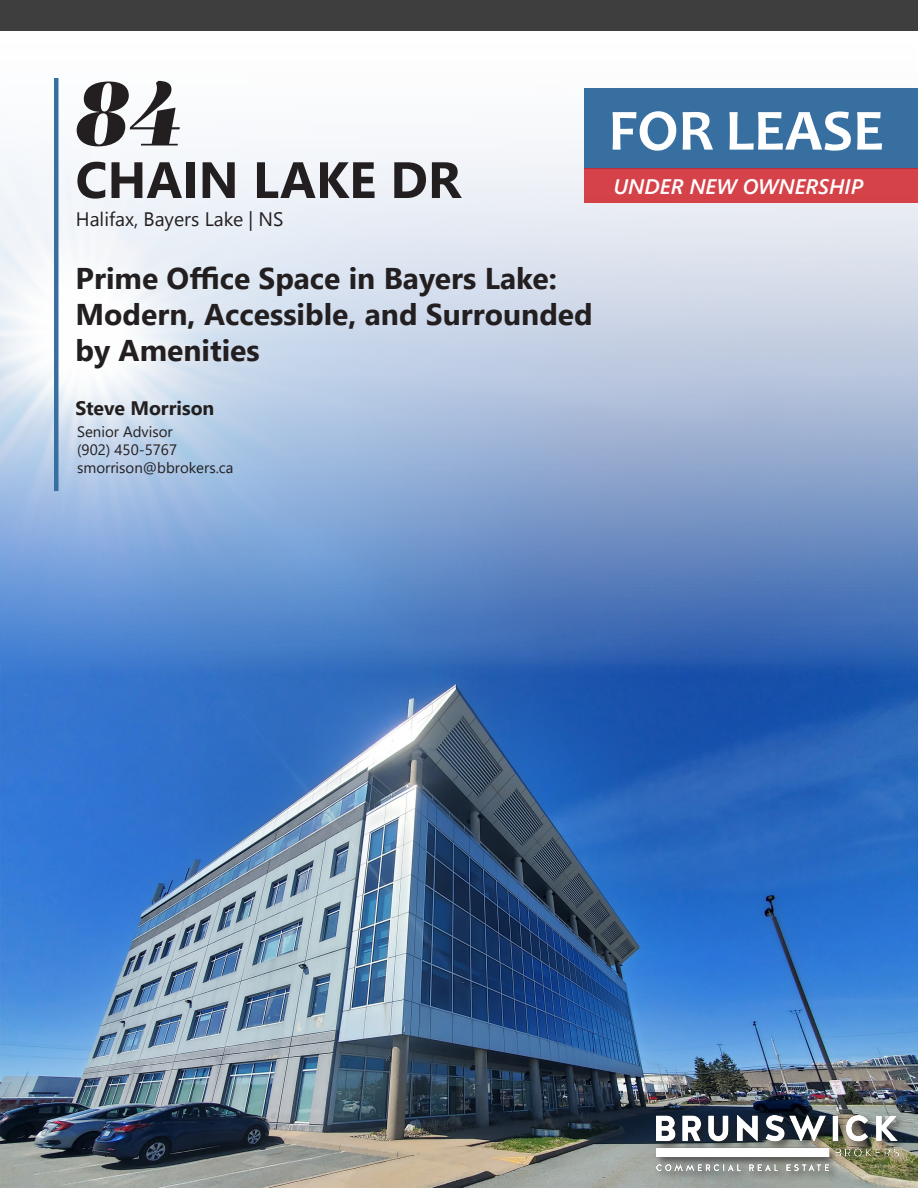
<style>
.page{position:relative;width:918px;height:1188px;background:#fff}
.page>*{position:absolute;margin:0;border:0;box-sizing:border-box;transform-origin:0 0}
.t1{font:italic 90px "Abril Fatface";color:#231f20}
.t2{font:700 58.95px "Candara";color:#fff}
.t3{font:700 51px "Segoe UI";color:#231f20}
.t4{font:700 30px/36px "Segoe UI";color:#231f20}
.t5{font:italic 600 21px "Segoe UI";color:#fff}
.t6{font:19.5px "Segoe UI Historic";color:#231f20}
.t7{font:700 19.5px "Segoe UI";color:#231f20}
.t8{font:15px "Segoe UI";color:#231f20}
</style>
<div class="page">
<img style="left:0;top:0;width:918px;height:1188px">
<div style="left:584px;top:88px;width:334px;height:81px;background:#376fa1"></div>
<div style="left:653px;top:1112px;width:257px;height:70px;background:#231f20;opacity:.65"></div>
<img style="left:656px;top:1115px;width:243px;height:55px">
<div style="left:1px;top:0;width:917px;height:31px;background:#3e3e3f"></div>
<hr style="left:54px;top:78px;width:4px;height:413px;background:#376fa1">
<div style="left:584px;top:169px;width:334px;height:34px;background:#d54249"></div>
<p class="t1" style="left:76px;top:49px;width:109px">84</p>
<p class="t3" style="left:76px;top:132px;width:387px">CHAIN LAKE DR</p>
<p class="t6" style="left:76px;top:208px;width:209px">Halifax, Bayers Lake | NS</p>
<p class="t4" style="left:76px;top:258px;width:519px">Prime Office Space in Bayers Lake:<br>Modern, Accessible, and Surrounded by Amenities</p>
<p class="t7" style="left:76px;top:390px;width:140px">Steve Morrison</p>
<p class="t8" style="left:77px;top:418px;width:97px">Senior Advisor</p>
<p class="t8" style="left:77px;top:436px;width:102px">(902) 450-5767</p>
<p class="t8" style="left:77px;top:454px;width:158px">smorrison@bbrokers.ca</p>
<p class="t2" style="left:608px;top:93px;width:277px">FOR LEASE</p>
<p class="t5" style="left:613px;top:166px;width:251px">UNDER NEW OWNERSHIP</p>
</div>
